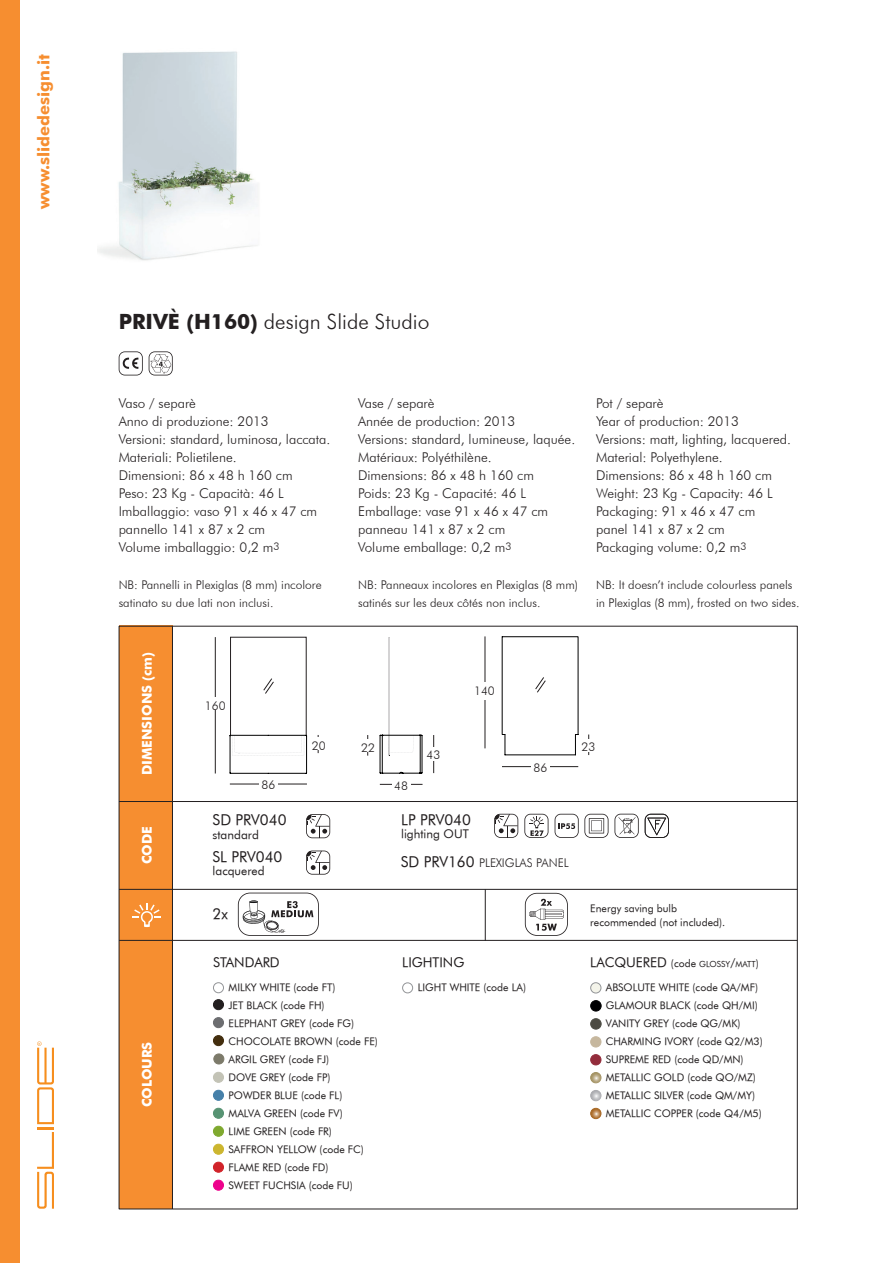
<style>
.page{position:relative;width:893px;height:1263px;background:#fff}
.page>*{position:absolute;margin:0;border:0;box-sizing:border-box;transform-origin:0 0}
.t1{font:300 21px "Futura BT";color:#231f20}
.t2{font:700 16.5px "Futura BT";color:#f68e30}
.t3{font:15px "Futura Book BT";color:#231f20}
.t4{font:300 13.5px/18px "Futura BT";color:#231f20}
.t5{font:700 13.5px "Futura BT";color:#fff}
.t6{font:13.5px "Futura Book BT";color:#231f20}
.t7{font:300 12px/18px "Futura BT";color:#231f20}
.t8{font:12px "Futura Book BT";color:#231f20}
.t9{font:10.5px/18px "Futura Book BT";color:#231f20}
.t10{font:8.4px "Futura Book BT";color:#231f20}
.s1{font-weight:700}
.s2{font-family:"Futura Book BT";font-weight:400;font-size:15px}
.s3{font-size:13.5px}
.s4{font-size:10.5px}
.s5{font-size:12px}
</style>
<div class="page">
<img style="left:98px;top:51px;width:160px;height:210px">
<svg style="left:119px;top:351px;width:24px;height:24px"></svg>
<svg style="left:149px;top:351px;width:24px;height:24px"></svg>
<div style="left:0;top:0;width:20px;height:1263px;background:#f68e30"></div>
<div style="left:119px;top:626px;width:53px;height:583px;background:#f68e30"></div>
<hr style="left:172px;top:626px;width:1px;height:583px;background:#231f20">
<hr style="left:119px;top:801px;width:678px;height:1px;background:#231f20">
<svg style="left:306px;top:814px;width:24px;height:24px"></svg>
<svg style="left:306px;top:850px;width:24px;height:25px"></svg>
<hr style="left:119px;top:889px;width:678px;height:1px;background:#231f20">
<hr style="left:485px;top:889px;width:1px;height:52px;background:#231f20">
<hr style="left:119px;top:940px;width:678px;height:1px;background:#231f20">
<svg style="left:133px;top:903px;width:28px;height:24px"></svg>
<div style="left:402px;top:983px;width:11px;height:10px;border:1px solid #939598;border-radius:50%"></div>
<div style="left:591px;top:983px;width:10px;height:10px;background:#f4f4ea;border-radius:50%"></div>
<div style="left:590px;top:982px;width:11px;height:11px;border:1px solid #939598;border-radius:50%"></div>
<div style="left:591px;top:1019px;width:10px;height:10px;background:#4c4b43;border-radius:50%"></div>
<div style="left:590px;top:1018px;width:11px;height:11px;border:1px solid #4c4c44;border-radius:50%"></div>
<div style="left:591px;top:1037px;width:10px;height:10px;background:#c6b79e;border-radius:50%"></div>
<div style="left:590px;top:1036px;width:11px;height:11px;border:1px solid #c6b79e;border-radius:50%"></div>
<div style="left:591px;top:1054px;width:10px;height:11px;background:#932c3b;border-radius:50%"></div>
<div style="left:590px;top:1054px;width:11px;height:11px;border:1px solid #932c3b;border-radius:50%"></div>
<svg style="left:591px;top:1072px;width:10px;height:11px"></svg>
<div style="left:590px;top:1072px;width:11px;height:11px;border:1px solid #fff;border-radius:50%"></div>
<svg style="left:591px;top:1090px;width:10px;height:11px"></svg>
<div style="left:590px;top:1090px;width:11px;height:11px;border:1px solid #fff;border-radius:50%"></div>
<svg style="left:591px;top:1108px;width:10px;height:11px"></svg>
<div style="left:590px;top:1108px;width:11px;height:11px;border:1px solid #a86824;border-radius:50%"></div>
<div style="left:591px;top:1000px;width:10px;height:11px;background:#000002;border-radius:50%"></div>
<div style="left:590px;top:1000px;width:11px;height:11px;border:1px solid #000002;border-radius:50%"></div>
<div style="left:213px;top:1108px;width:10px;height:10px;background:#579373;border-radius:50%"></div>
<div style="left:213px;top:1108px;width:11px;height:11px;border:1px solid #579373;border-radius:50%"></div>
<div style="left:213px;top:1162px;width:10px;height:10px;background:#d1232a;border-radius:50%"></div>
<div style="left:213px;top:1162px;width:11px;height:10px;border:1px solid #d1232a;border-radius:50%"></div>
<div style="left:213px;top:982px;width:11px;height:11px;border:1px solid #939598;border-radius:50%"></div>
<div style="left:213px;top:1000px;width:10px;height:10px;background:#231f20;border-radius:50%"></div>
<div style="left:213px;top:999px;width:11px;height:11px;border:1px solid #231f20;border-radius:50%"></div>
<div style="left:213px;top:1017px;width:10px;height:11px;background:#6c6d70;border-radius:50%"></div>
<div style="left:213px;top:1017px;width:11px;height:11px;border:1px solid #6c6d70;border-radius:50%"></div>
<div style="left:213px;top:1035px;width:10px;height:11px;background:#432e0e;border-radius:50%"></div>
<div style="left:213px;top:1035px;width:11px;height:11px;border:1px solid #432e0e;border-radius:50%"></div>
<div style="left:214px;top:1054px;width:10px;height:10px;background:#7c7a6a;border-radius:50%"></div>
<div style="left:213px;top:1053px;width:11px;height:11px;border:1px solid #7c7a6a;border-radius:50%"></div>
<div style="left:213px;top:1072px;width:10px;height:10px;background:#c3c3b6;border-radius:50%"></div>
<div style="left:213px;top:1072px;width:11px;height:11px;border:1px solid #c3c3b6;border-radius:50%"></div>
<div style="left:213px;top:1090px;width:10px;height:10px;background:#4680a9;border-radius:50%"></div>
<div style="left:213px;top:1090px;width:11px;height:11px;border:1px solid #4680a9;border-radius:50%"></div>
<div style="left:213px;top:1144px;width:10px;height:10px;background:#ccb62f;border-radius:50%"></div>
<div style="left:213px;top:1144px;width:11px;height:10px;border:1px solid #ccb62f;border-radius:50%"></div>
<div style="left:213px;top:1126px;width:10px;height:10px;background:#7fa92f;border-radius:50%"></div>
<div style="left:213px;top:1126px;width:11px;height:11px;border:1px solid #7fa92f;border-radius:50%"></div>
<div style="left:213px;top:1180px;width:10px;height:10px;background:#ed028c;border-radius:50%"></div>
<div style="left:213px;top:1180px;width:11px;height:10px;border:1px solid #ed028c;border-radius:50%"></div>
<svg style="left:37px;top:1041px;width:17px;height:168px"></svg>
<svg style="left:645px;top:814px;width:24px;height:24px"></svg>
<svg style="left:614px;top:814px;width:25px;height:24px"></svg>
<svg style="left:524px;top:814px;width:24px;height:24px"></svg>
<svg style="left:555px;top:814px;width:53px;height:24px"></svg>
<svg style="left:494px;top:814px;width:24px;height:24px"></svg>
<hr style="left:215px;top:637px;width:1px;height:136px;background:#231f20">
<div style="left:230px;top:637px;width:76px;height:98px;border:1px solid #231f20"></div>
<svg style="left:229px;top:734px;width:78px;height:40px"></svg>
<hr style="left:230px;top:784px;width:77px;height:1px;background:#231f20">
<div style="left:204px;top:697px;width:23px;height:13px;background:#fff"></div>
<div style="left:259px;top:776px;width:19px;height:14px;background:#fff"></div>
<hr style="left:380px;top:784px;width:43px;height:1px;background:#231f20">
<svg style="left:379px;top:637px;width:44px;height:137px"></svg>
<hr style="left:433px;top:735px;width:1px;height:38px;background:#231f20">
<div style="left:392px;top:777px;width:18px;height:14px;background:#fff"></div>
<div style="left:424px;top:747px;width:19px;height:13px;background:#fff"></div>
<svg style="left:263px;top:678px;width:11px;height:16px"></svg>
<hr style="left:485px;top:636px;width:1px;height:112px;background:#231f20">
<div style="left:471px;top:683px;width:27px;height:17px;background:#fff"></div>
<hr style="left:502px;top:766px;width:76px;height:1px;background:#231f20">
<div style="left:531px;top:760px;width:19px;height:13px;background:#fff"></div>
<svg style="left:502px;top:636px;width:76px;height:119px"></svg>
<svg style="left:238px;top:893px;width:81px;height:43px"></svg>
<svg style="left:525px;top:893px;width:43px;height:43px"></svg>
<p class="t2" style="left:34px;top:209px;width:156px;rotate:-90deg">www.slidedesign.it</p>
<h1 class="t1" style="left:119px;top:309px;width:312px"><span class="s1">PRIVÈ (H160)</span> design Slide Studio</h1>
<p class="t4" style="left:119px;top:395px;width:213px">Vaso / separè<br>Anno di produzione: 2013<br>Versioni: standard, luminosa, laccata.<br>Materiali: Polietilene.<br>Dimensioni: 86 x 48 h 160 cm<br>Peso: 23 Kg - Capacità: 46 L<br>Imballaggio: vaso 91 x 46 x 47 cm pannello 141 x 87 x 2 cm<br>Volume imballaggio: 0,2 m<sup>3</sup></p>
<p class="t7" style="left:119px;top:575px;width:204px">NB: Pannelli in Plexiglas (8 mm) incolore satinato su due lati non inclusi.</p>
<p class="t4" style="left:358px;top:395px;width:219px">Vase / separè<br>Année de production: 2013<br>Versions: standard, lumineuse, laquée.<br>Matériaux: Polyéthilène.<br>Dimensions: 86 x 48 h 160 cm<br>Poids: 23 Kg - Capacité: 46 L<br>Emballage: vase 91 x 46 x 47 cm panneau 141 x 87 x 2 cm<br>Volume emballage: 0,2 m<sup>3</sup></p>
<p class="t7" style="left:358px;top:575px;width:222px">NB: Panneaux incolores en Plexiglas (8 mm) satinés sur les deux côtés non inclus.</p>
<p class="t4" style="left:596px;top:395px;width:196px">Pot / separè<br>Year of production: 2013<br>Versions: matt, lighting, lacquered.<br>Material: Polyethylene.<br>Dimensions: 86 x 48 h 160 cm<br>Weight: 23 Kg - Capacity: 46 L<br>Packaging: 91 x 46 x 47 cm<br>panel 141 x 87 x 2 cm<br>Packaging volume: 0,2 m<sup>3</sup></p>
<p class="t7" style="left:596px;top:575px;width:205px">NB: It doesn’t include colourless panels in Plexiglas (8 mm), frosted on two sides.</p>
<p class="t5" style="left:139px;top:775px;width:125px;rotate:-90deg">DIMENSIONS (cm)</p>
<p class="t5" style="left:139px;top:864px;width:40px;rotate:-90deg">CODE</p>
<p class="t5" style="left:139px;top:1107px;width:67px;rotate:-90deg">COLOURS</p>
<p class="t7" style="left:474px;top:681px;width:22px">140</p>
<p class="t7" style="left:205px;top:696px;width:22px">160</p>
<p class="t7" style="left:312px;top:736px;width:15px">20</p>
<p class="t7" style="left:361px;top:738px;width:15px">22</p>
<p class="t7" style="left:427px;top:746px;width:15px">43</p>
<p class="t7" style="left:581px;top:738px;width:15px">23</p>
<p class="t7" style="left:534px;top:759px;width:15px">86</p>
<p class="t7" style="left:261px;top:775px;width:15px">86</p>
<p class="t7" style="left:394px;top:776px;width:15px">48</p>
<p class="t3" style="left:213px;top:811px;width:75px">SD PRV040</p>
<p class="t8" style="left:213px;top:827px;width:48px">standard</p>
<p class="t3" style="left:401px;top:810px;width:71px">LP PRV040</p>
<p class="t8" style="left:401px;top:827px;width:69px">lighting OUT</p>
<p class="t3" style="left:213px;top:847px;width:71px">SL PRV040</p>
<p class="t8" style="left:213px;top:863px;width:53px">lacquered</p>
<p class="t7" style="left:401px;top:854px;width:170px"><span class="s2">SD PRV160</span> PLEXIGLAS PANEL</p>
<p class="t3" style="left:213px;top:905px;width:17px">2x</p>
<p class="t6" style="left:213px;top:954px;width:68px">STANDARD</p>
<p class="t9" style="left:229px;top:978px;width:151px">MILKY WHITE (code FT)<br>JET BLACK (code FH)<br>ELEPHANT GREY (code FG)<br>CHOCOLATE BROWN (code FE)<br>ARGIL GREY (code FJ)<br>DOVE GREY (code FP)<br>POWDER BLUE (code FL)<br>MALVA GREEN (code FV)<br>LIME GREEN (code FR)<br>SAFFRON YELLOW (code FC)<br>FLAME RED (code FD)<br>SWEET FUCHSIA (code FU)</p>
<p class="t6" style="left:402px;top:954px;width:64px">LIGHTING</p>
<p class="t9" style="left:418px;top:978px;width:110px">LIGHT WHITE (code LA)</p>
<p class="t9" style="left:590px;top:902px;width:136px;line-height:13.5px">Energy saving bulb recommended (not included).</p>
<p class="t10" style="left:590px;top:959px;width:170px"><span class="s3">LACQUERED</span> <span class="s4">(code</span> GLOSSY<span class="s5">/</span>MATT<span class="s4">)</span></p>
<p class="t9" style="left:606px;top:978px;width:158px">ABSOLUTE WHITE (code QA/MF)<br>GLAMOUR BLACK (code QH/MI)<br>VANITY GREY (code QG/MK)<br>CHARMING IVORY (code Q2/M3)<br>SUPREME RED (code QD/MN)<br>METALLIC GOLD (code QO/MZ)<br>METALLIC SILVER (code QM/MY)<br>METALLIC COPPER (code Q4/M5)</p>
</div>
